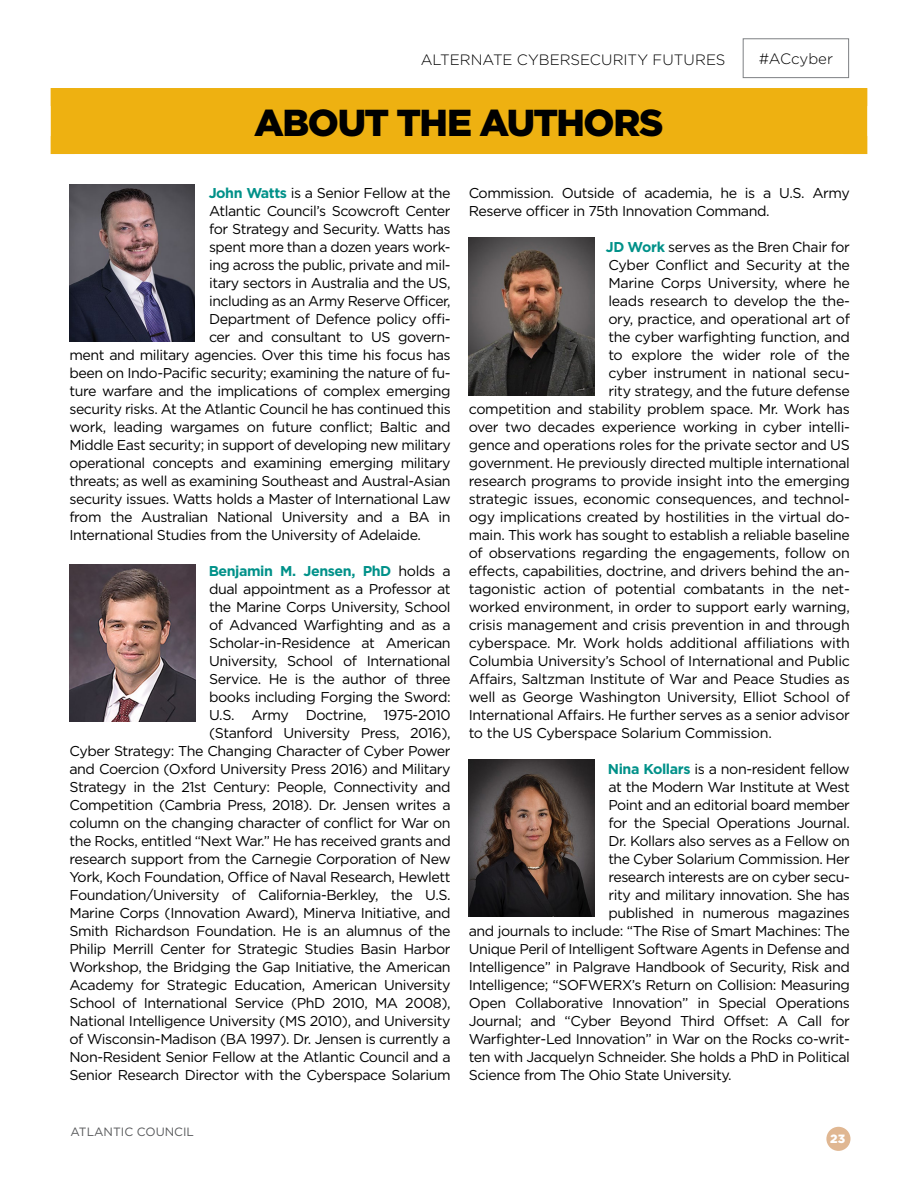
<style>
.page{position:relative;width:918px;height:1188px;background:#fff}
.page>*{position:absolute;margin:0;border:0;box-sizing:border-box;transform-origin:0 0}
.t1{font:900 37.5px "Gotham";letter-spacing:-.04em;color:#000}
.t2{font:300 15px "Gotham";color:#000}
.t3{font:14.25px/18px "Gotham";letter-spacing:-.03em;color:#000;text-align:right}
.t4{font:12px "Gotham";color:#58595b}
.t5{font:900 12px "Gotham";color:#fff}
.s1{font-weight:700;color:#009189}
</style>
<div class="page">
<div style="left:743px;top:38px;width:106px;height:40px;border:1px solid #7e8083"></div>
<div style="left:826px;top:1127px;width:24px;height:24px;background:#e0b792;border-radius:50%"></div>
<div style="left:69px;top:106px;width:780px;height:38px;background:#eeb111"></div>
<div style="left:51px;top:88px;width:24px;height:66px;background:#eeb111"></div>
<div style="left:843px;top:88px;width:24px;height:66px;background:#eeb111"></div>
<div style="left:51px;top:88px;width:816px;height:18px;background:#eeb111"></div>
<div style="left:51px;top:136px;width:816px;height:18px;background:#eeb111"></div>
<img style="left:69px;top:184px;width:125px;height:158px">
<img style="left:69px;top:564px;width:127px;height:158px">
<img style="left:469px;top:238px;width:126px;height:157px">
<img style="left:469px;top:759px;width:126px;height:158px">
<p class="t2" style="left:421px;top:50px;width:306px">ALTERNATE CYBERSECURITY FUTURES</p>
<p class="t2" style="left:759px;top:49px;width:76px">#ACcyber</p>
<h1 class="t1" style="left:254px;top:97px;width:411px">ABOUT THE AUTHORS</h1>
<p class="t3" style="left:209px;top:184px;width:243px"><span class="s1">John Watts</span> is a Senior Fellow at the</p>
<p class="t3" style="left:209px;top:202px;width:243px">Atlantic Council’s Scowcroft Center</p>
<p class="t3" style="left:209px;top:220px;width:243px">for Strategy and Security. Watts has</p>
<p class="t3" style="left:209px;top:238px;width:243px">spent more than a dozen years work-</p>
<p class="t3" style="left:209px;top:256px;width:243px">ing across the public, private and mil-</p>
<p class="t3" style="left:209px;top:274px;width:243px">itary sectors in Australia and the US,</p>
<p class="t3" style="left:209px;top:292px;width:243px">including as an Army Reserve Officer,</p>
<p class="t3" style="left:209px;top:310px;width:243px">Department of Defence policy offi-</p>
<p class="t3" style="left:209px;top:328px;width:243px">cer and consultant to US govern-</p>
<p class="t3" style="left:69px;top:346px;width:383px">ment and military agencies. Over this time his focus has</p>
<p class="t3" style="left:69px;top:364px;width:383px">been on Indo-Pacific security; examining the nature of fu-</p>
<p class="t3" style="left:69px;top:382px;width:383px">ture warfare and the implications of complex emerging</p>
<p class="t3" style="left:69px;top:400px;width:383px">security risks. At the Atlantic Council he has continued this</p>
<p class="t3" style="left:69px;top:418px;width:383px">work, leading wargames on future conflict; Baltic and</p>
<p class="t3" style="left:69px;top:436px;width:383px">Middle East security; in support of developing new military</p>
<p class="t3" style="left:69px;top:454px;width:383px">operational concepts and examining emerging military</p>
<p class="t3" style="left:69px;top:472px;width:383px">threats; as well as examining Southeast and Austral-Asian</p>
<p class="t3" style="left:69px;top:490px;width:383px">security issues. Watts holds a Master of International Law</p>
<p class="t3" style="left:69px;top:508px;width:383px">from the Australian National University and a BA in</p>
<p class="t3" style="left:69px;top:526px;width:353px">International Studies from the University of Adelaide.</p>
<p class="t3" style="left:69px;top:562px;width:383px"><span class="s1">Benjamin M. Jensen, PhD</span> holds a<br>dual appointment as a Professor at<br>the Marine Corps University, School<br>of Advanced Warfighting and as a Scholar-in-Residence at American<br>University, School of International<br>Service. He is the author of three<br>books including Forging the Sword:<br>U.S. Army Doctrine, 1975-2010<br>(Stanford University Press, 2016),<br>Cyber Strategy: The Changing Character of Cyber Power and Coercion (Oxford University Press 2016) and Military Strategy in the 21st Century: People, Connectivity and Competition (Cambria Press, 2018). Dr. Jensen writes a column on the changing character of conflict for War on the Rocks, entitled “Next War.” He has received grants and research support from the Carnegie Corporation of New York, Koch Foundation, Office of Naval Research, Hewlett Foundation/University of California-Berkley, the U.S.<br>Marine Corps (Innovation Award), Minerva Initiative, and Smith Richardson Foundation. He is an alumnus of the Philip Merrill Center for Strategic Studies Basin Harbor Workshop, the Bridging the Gap Initiative, the American Academy for Strategic Education, American University School of International Service (PhD 2010, MA 2008), National Intelligence University (MS 2010), and University of Wisconsin-Madison (BA 1997). Dr. Jensen is currently a Non-Resident Senior Fellow at the Atlantic Council and a Senior Research Director with the Cyberspace Solarium</p>
<p class="t4" style="left:71px;top:1124px;width:125px">ATLANTIC COUNCIL</p>
<p class="t3" style="left:469px;top:184px;width:383px;text-align:left">Commission. Outside of academia, he is a U.S. Army<br>Reserve officer in 75th Innovation Command.</p>
<p class="t3" style="left:606px;top:238px;width:246px"><span class="s1">JD Work</span> serves as the Bren Chair for</p>
<p class="t3" style="left:608px;top:256px;width:243px">Cyber Conflict and Security at the</p>
<p class="t3" style="left:608px;top:274px;width:243px">Marine Corps University, where he</p>
<p class="t3" style="left:608px;top:292px;width:243px">leads research to develop the the-</p>
<p class="t3" style="left:608px;top:310px;width:243px">ory, practice, and operational art of</p>
<p class="t3" style="left:608px;top:328px;width:243px">the cyber warfighting function, and</p>
<p class="t3" style="left:608px;top:346px;width:243px">to explore the wider role of the</p>
<p class="t3" style="left:608px;top:364px;width:243px">cyber instrument in national secu-</p>
<p class="t3" style="left:608px;top:382px;width:243px">rity strategy, and the future defense</p>
<p class="t3" style="left:469px;top:400px;width:383px">competition and stability problem space. Mr. Work has</p>
<p class="t3" style="left:469px;top:418px;width:383px">over two decades experience working in cyber intelli-</p>
<p class="t3" style="left:469px;top:436px;width:383px">gence and operations roles for the private sector and US</p>
<p class="t3" style="left:469px;top:454px;width:383px">government. He previously directed multiple international</p>
<p class="t3" style="left:469px;top:472px;width:383px">research programs to provide insight into the emerging</p>
<p class="t3" style="left:469px;top:490px;width:383px">strategic issues, economic consequences, and technol-</p>
<p class="t3" style="left:469px;top:508px;width:383px">ogy implications created by hostilities in the virtual do-</p>
<p class="t3" style="left:469px;top:526px;width:383px">main. This work has sought to establish a reliable baseline</p>
<p class="t3" style="left:469px;top:544px;width:383px">of observations regarding the engagements, follow on</p>
<p class="t3" style="left:469px;top:562px;width:383px">effects, capabilities, doctrine, and drivers behind the an-</p>
<p class="t3" style="left:469px;top:580px;width:383px">tagonistic action of potential combatants in the net-</p>
<p class="t3" style="left:469px;top:598px;width:383px">worked environment, in order to support early warning,</p>
<p class="t3" style="left:469px;top:616px;width:383px">crisis management and crisis prevention in and through</p>
<p class="t3" style="left:469px;top:634px;width:383px">cyberspace. Mr. Work holds additional affiliations with</p>
<p class="t3" style="left:469px;top:652px;width:383px">Columbia University’s School of International and Public</p>
<p class="t3" style="left:469px;top:670px;width:383px">Affairs, Saltzman Institute of War and Peace Studies as</p>
<p class="t3" style="left:469px;top:688px;width:383px">well as George Washington University, Elliot School of</p>
<p class="t3" style="left:469px;top:706px;width:383px">International Affairs. He further serves as a senior advisor</p>
<p class="t3" style="left:469px;top:724px;width:305px">to the US Cyberspace Solarium Commission.</p>
<p class="t3" style="left:608px;top:760px;width:243px"><span class="s1">Nina Kollars</span> is a non-resident fellow</p>
<p class="t3" style="left:608px;top:778px;width:243px">at the Modern War Institute at West</p>
<p class="t3" style="left:608px;top:796px;width:243px">Point and an editorial board member</p>
<p class="t3" style="left:608px;top:814px;width:243px">for the Special Operations Journal.</p>
<p class="t3" style="left:608px;top:832px;width:243px">Dr. Kollars also serves as a Fellow on</p>
<p class="t3" style="left:608px;top:850px;width:243px">the Cyber Solarium Commission. Her</p>
<p class="t3" style="left:608px;top:868px;width:243px">research interests are on cyber secu-</p>
<p class="t3" style="left:608px;top:886px;width:243px">rity and military innovation. She has</p>
<p class="t3" style="left:608px;top:904px;width:243px">published in numerous magazines</p>
<p class="t3" style="left:469px;top:922px;width:383px">and journals to include: “The Rise of Smart Machines: The</p>
<p class="t3" style="left:469px;top:940px;width:383px">Unique Peril of Intelligent Software Agents in Defense and</p>
<p class="t3" style="left:469px;top:958px;width:383px">Intelligence” in Palgrave Handbook of Security, Risk and</p>
<p class="t3" style="left:469px;top:976px;width:383px">Intelligence; “SOFWERX’s Return on Collision: Measuring</p>
<p class="t3" style="left:469px;top:994px;width:383px">Open Collaborative Innovation” in Special Operations</p>
<p class="t3" style="left:469px;top:1012px;width:383px">Journal; and “Cyber Beyond Third Offset: A Call for</p>
<p class="t3" style="left:469px;top:1030px;width:383px">Warfighter-Led Innovation” in War on the Rocks co-writ-</p>
<p class="t3" style="left:469px;top:1048px;width:383px">ten with Jacquelyn Schneider. She holds a PhD in Political</p>
<p class="t3" style="left:469px;top:1066px;width:264px">Science from The Ohio State University.</p>
<p class="t5" style="left:830px;top:1131px;width:16px">23</p>
</div>
